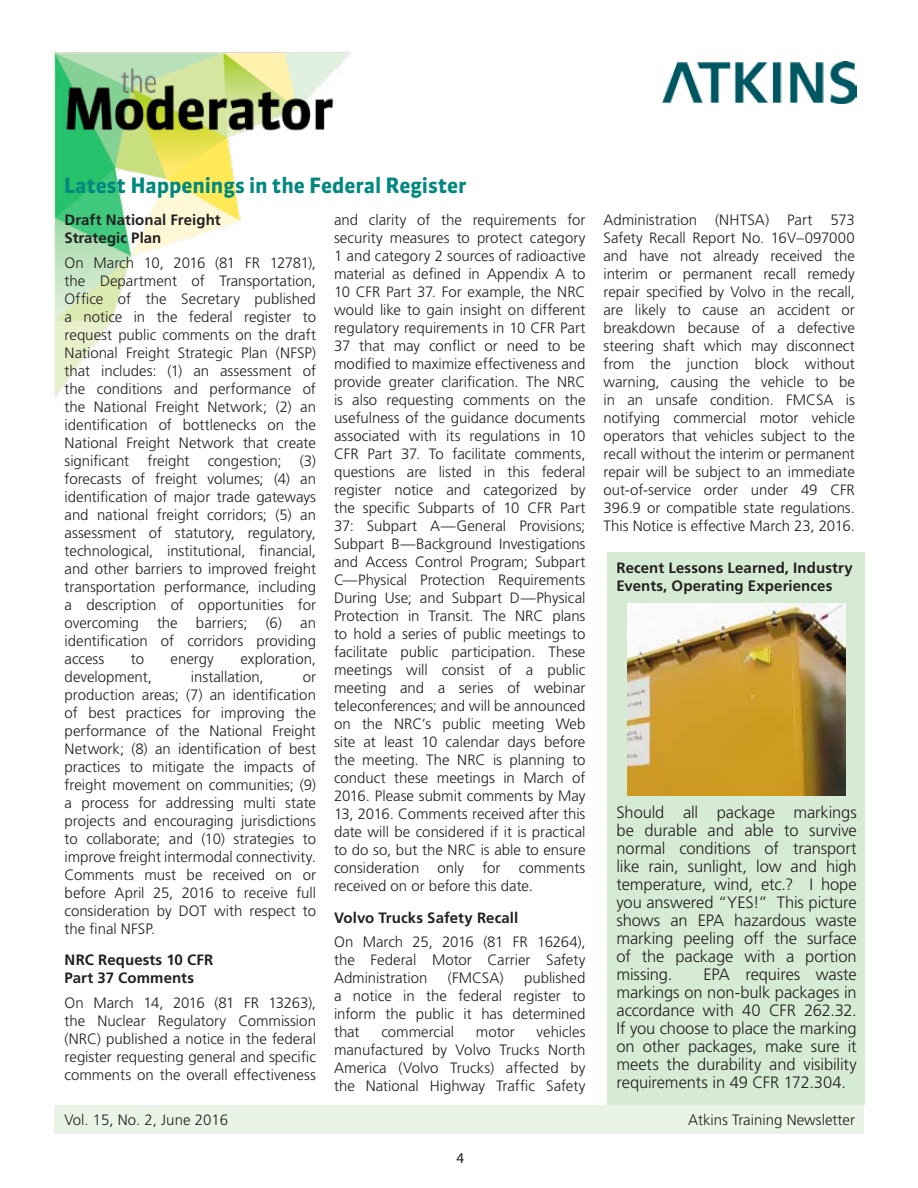
<style>
.page{position:relative;width:918px;height:1188px;background:#fff}
.page>*{position:absolute;margin:0;border:0;box-sizing:border-box;transform-origin:0 0}
.t1{font:700 21px "Sanuk OT";letter-spacing:-.005em;color:#00887e}
.t2{font:300 16.5px/18px "Frutiger LT Std";letter-spacing:-.005em;color:#231f20;text-align:justify}
.t3{font:300 15px/18px "Frutiger LT Std";color:#231f20;text-align:justify}
.t4{font:700 15px/18px "Frutiger LT Std";letter-spacing:.005em;color:#231f20}
.t5{font:15px "Myriad Pro";color:#231f20}
</style>
<div class="page">
<div style="left:54px;top:1105px;width:810px;height:29px;background:#e9f4e7"></div>
<img style="left:662px;top:62px;width:195px;height:42px">
<img style="left:54px;top:52px;width:297px;height:346px">
<img style="left:65px;top:68px;width:270px;height:64px">
<div style="left:608px;top:553px;width:257px;height:552px;background:#d6ebd4"></div>
<img style="left:628px;top:603px;width:218px;height:192px">
<h1 class="t1" style="left:64px;top:173px;width:404px">Latest Happenings in the Federal Register</h1>
<p class="t4" style="left:65px;top:211px;width:158px">Draft National Freight<br>Strategic Plan</p>
<p class="t3" style="left:65px;top:254px;width:253px">On March 10, 2016 (81 FR 12781), the Department of Transportation, Office of the Secretary published a notice in the federal register to request public comments on the draft National Freight Strategic Plan (NFSP) that includes: (1) an assessment of the conditions and performance of the National Freight Network; (2) an identification of bottlenecks on the National Freight Network that create significant freight congestion; (3) forecasts of freight volumes; (4) an identification of major trade gateways and national freight corridors; (5) an assessment of statutory, regulatory, technological, institutional, financial, and other barriers to improved freight transportation performance, including a description of opportunities for overcoming the barriers; (6) an identification of corridors providing access</p>
<p class="t3" style="left:131px;top:650px;width:15px">to</p>
<p class="t3" style="left:171px;top:650px;width:45px">energy</p>
<p class="t3" style="left:240px;top:650px;width:77px">exploration,</p>
<p class="t3" style="left:65px;top:668px;width:89px">development,</p>
<p class="t3" style="left:191px;top:668px;width:74px">installation,</p>
<p class="t3" style="left:65px;top:668px;width:253px;text-indent:238px">or production areas; (7) an identification of best practices for improving the performance of the National Freight Network; (8) an identification of best practices to mitigate the impacts of freight movement on communities; (9) a process for addressing multi state projects and encouraging jurisdictions to collaborate; and (10) strategies to improve freight intermodal connectivity.<br>Comments must be received on or before April 25, 2016 to receive full consideration by DOT with respect to the final NFSP.</p>
<p class="t4" style="left:65px;top:951px;width:150px">NRC Requests 10 CFR<br>Part 37 Comments</p>
<p class="t3" style="left:65px;top:994px;width:253px">On March 14, 2016 (81 FR 13263), the Nuclear Regulatory Commission (NRC) published a notice in the federal register requesting general and specific comments on the overall effectiveness</p>
<p class="t3" style="left:334px;top:211px;width:253px">and clarity of the requirements for security measures to protect category 1 and category 2 sources of radioactive material as defined in Appendix A to 10 CFR Part 37. For example, the NRC would like to gain insight on different regulatory requirements in 10 CFR Part 37 that may conflict or need to be modified to maximize effectiveness and provide greater clarification. The NRC is also requesting comments on the usefulness of the guidance documents associated with its regulations in 10<br>CFR Part 37. To facilitate comments, questions are listed in this federal register notice and categorized by the specific Subparts of 10 CFR Part 37: Subpart A—General Provisions; Subpart B—Background Investigations and Access Control Program; Subpart C—Physical Protection Requirements During Use; and Subpart D—Physical Protection in Transit. The NRC plans to hold a series of public meetings to facilitate public participation. These meetings will consist of a public meeting and a series of webinar teleconferences; and will be announced on the NRC’s public meeting Web site at least 10 calendar days before the meeting. The NRC is planning to conduct these meetings in March of 2016. Please submit comments by May 13, 2016. Comments received after this date will be considered if it is practical to do so, but the NRC is able to ensure consideration only for comments received on or before this date.</p>
<p class="t4" style="left:334px;top:908px;width:186px">Volvo Trucks Safety Recall</p>
<p class="t3" style="left:334px;top:933px;width:253px">On March 25, 2016 (81 FR 16264), the Federal Motor Carrier Safety Administration</p>
<p class="t3" style="left:448px;top:969px;width:57px">(FMCSA)</p>
<p class="t3" style="left:334px;top:969px;width:253px;text-indent:190px">published a notice in the federal register to inform the public it has determined that</p>
<p class="t3" style="left:334px;top:1023px;width:253px;text-indent:203px">vehicles manufactured by Volvo Trucks North America (Volvo Trucks) affected by the National Highway Traffic Safety</p>
<p class="t3" style="left:381px;top:1023px;width:74px">commercial</p>
<p class="t3" style="left:476px;top:1023px;width:40px">motor</p>
<p class="t3" style="left:604px;top:211px;width:253px">Administration (NHTSA) Part 573<br>Safety Recall Report No. 16V–097000 and have not already received the interim or permanent recall remedy repair specified by Volvo in the recall, are likely to cause an accident or breakdown because of a defective steering shaft which may disconnect from the junction block without warning, causing the vehicle to be in an unsafe condition. FMCSA is notifying commercial motor vehicle operators that vehicles subject to the recall without the interim or permanent repair will be subject to an immediate out-of-service order under 49 CFR 396.9 or compatible state regulations.<br>This Notice is effective March 23, 2016.</p>
<p class="t4" style="left:616px;top:559px;width:238px">Recent Lessons Learned, Industry<br>Events, Operating Experiences</p>
<p class="t2" style="left:616px;top:804px;width:242px">Should all package markings be durable and able to survive normal conditions of transport like rain, sunlight, low and high temperature, wind, etc.? I hope you answered “YES!” This picture shows an EPA hazardous waste marking peeling off the surface of the package with a portion missing.</p>
<p class="t2" style="left:616px;top:966px;width:242px;text-indent:87px">EPA requires waste markings on non-bulk packages in accordance with 40 CFR 262.32.<br>If you choose to place the marking on other packages, make sure it meets the durability and visibility requirements in 49 CFR 172.304.</p>
<p class="t3" style="left:65px;top:1111px;width:165px">Vol. 15, No. 2, June 2016</p>
<p class="t3" style="left:688px;top:1111px;width:168px">Atkins Training Newsletter</p>
<p class="t5" style="left:457px;top:1149px;width:9px">4</p>
</div>
